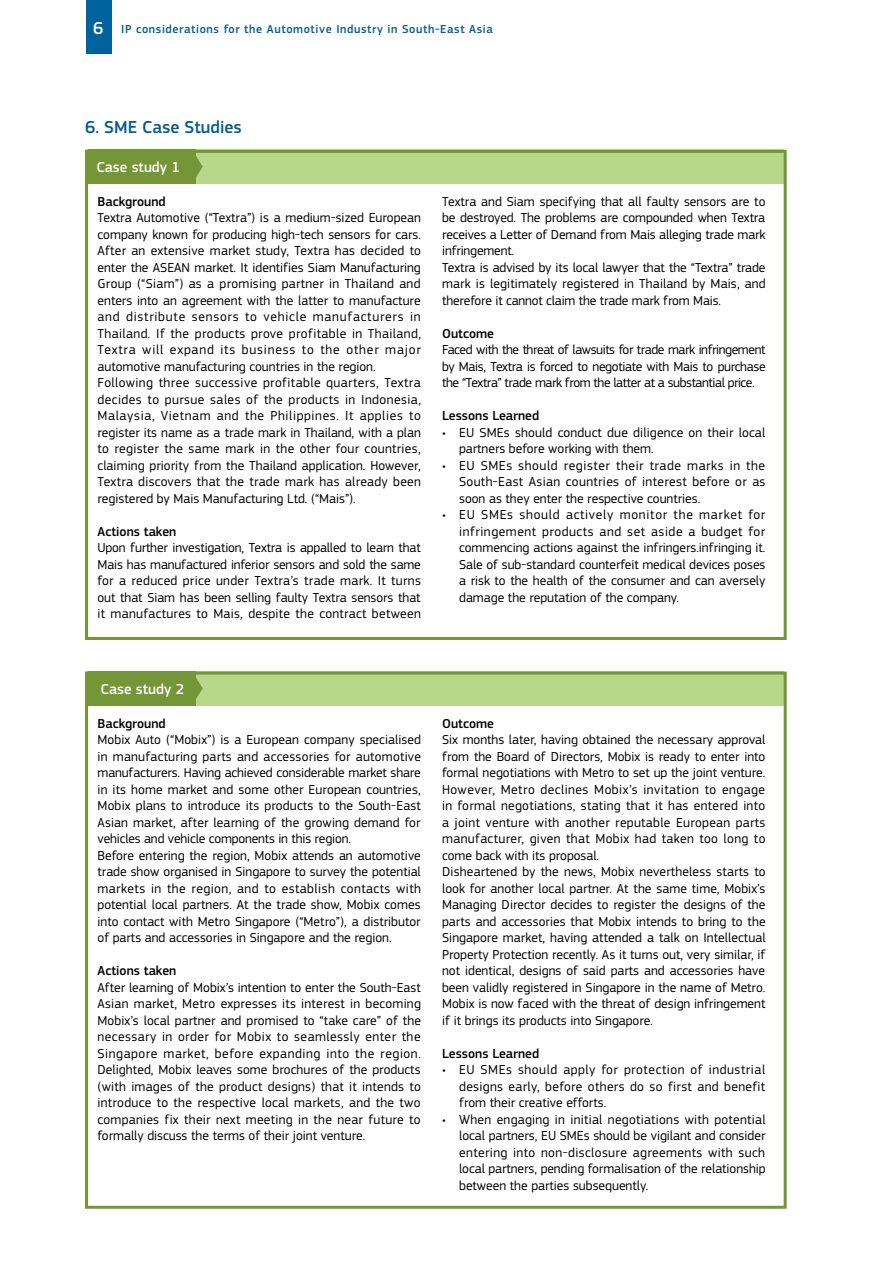
<style>
.page{position:relative;width:893px;height:1263px;background:#fff}
.page>*{position:absolute;margin:0;border:0;box-sizing:border-box;transform-origin:0 0}
.t1{font:500 18px "EC Square Sans Pro";color:#065c90}
.t2{font:500 15px "EC Square Sans Pro";color:#fff}
.t3{font:13.5px/16.5px "EC Square Sans Pro";color:#000;text-align:justify}
.t4{font:500 13.5px "EC Square Sans Pro";color:#000}
.t5{font:500 12px "EC Square Sans Pro";letter-spacing:.05em;color:#065c90}
.s1{font-size:18px;color:#fff}
</style>
<div class="page">
<div style="left:86px;top:0;width:25px;height:53px;background:#00629c"></div>
<div style="left:86px;top:150px;width:698px;height:34px;background:#b7d888"></div>
<div style="left:88px;top:150px;width:108px;height:34px;background:#749637"></div>
<svg style="left:196px;top:156px;width:7px;height:21px"></svg>
<div style="left:85px;top:150px;width:702px;height:490px;border:3px solid #749637"></div>
<div style="left:86px;top:672px;width:698px;height:34px;background:#b7d888"></div>
<div style="left:88px;top:672px;width:108px;height:34px;background:#749637"></div>
<svg style="left:196px;top:678px;width:7px;height:21px"></svg>
<div style="left:85px;top:672px;width:702px;height:537px;border:3px solid #749637"></div>
<p class="t5" style="left:93px;top:22px;width:401px"><span class="s1">6</span> IP considerations for the Automotive Industry in South-East Asia</p>
<h1 class="t1" style="left:85px;top:117px;width:158px">6. SME Case Studies</h1>
<p class="t2" style="left:96px;top:158px;width:85px">Case study 1</p>
<p class="t4" style="left:98px;top:194px;width:70px">Background</p>
<p class="t3" style="left:98px;top:210px;width:325px;text-align:left">Textra Automotive (“Textra”) is a medium-sized European company known for producing high-tech sensors for cars.<br>After an extensive market study, Textra has decided to enter the ASEAN market. It identifies Siam Manufacturing Group (“Siam”) as a promising partner in Thailand and enters into an agreement with the latter to manufacture and distribute sensors to vehicle manufacturers in Thailand. If the products prove profitable in Thailand, Textra will expand its business to the other major automotive manufacturing countries in the region.<br>Following three successive profitable quarters, Textra decides to pursue sales of the products in Indonesia, Malaysia, Vietnam and the Philippines. It applies to register its name as a trade mark in Thailand, with a plan to register the same mark in the other four countries, claiming priority from the Thailand application. However, Textra discovers that the trade mark has already been registered by Mais Manufacturing Ltd. (“Mais”).</p>
<p class="t4" style="left:98px;top:524px;width:80px">Actions taken</p>
<p class="t3" style="left:98px;top:540px;width:325px">Upon further investigation, Textra is appalled to learn that Mais has manufactured inferior sensors and sold the same for a reduced price under Textra’s trade mark. It turns out that Siam has been selling faulty Textra sensors that it manufactures to Mais, despite the contract between</p>
<p class="t3" style="left:442px;top:193px;width:325px;text-align:left">Textra and Siam specifying that all faulty sensors are to be destroyed. The problems are compounded when Textra receives a Letter of Demand from Mais alleging trade mark infringement.<br>Textra is advised by its local lawyer that the “Textra” trade mark is legitimately registered in Thailand by Mais, and therefore it cannot claim the trade mark from Mais.</p>
<p class="t4" style="left:442px;top:326px;width:54px">Outcome</p>
<p class="t3" style="left:442px;top:342px;width:325px">Faced with the threat of lawsuits for trade mark infringement by Mais, Textra is forced to negotiate with Mais to purchase the “Textra” trade mark from the latter at a substantial price.</p>
<p class="t4" style="left:442px;top:408px;width:99px">Lessons Learned</p>
<p class="t3" style="left:459px;top:424px;width:308px;text-indent:-17px">• EU SMEs should conduct due diligence on their local partners before working with them.</p>
<p class="t3" style="left:459px;top:457px;width:308px;text-indent:-17px">• EU SMEs should register their trade marks in the South-East Asian countries of interest before or as soon as they enter the respective countries.</p>
<p class="t3" style="left:459px;top:507px;width:308px;text-indent:-17px">• EU SMEs should actively monitor the market for infringement products and set aside a budget for commencing actions against the infringers.infringing it.<br>Sale of sub-standard counterfeit medical devices poses a risk to the health of the consumer and can aversely damage the reputation of the company.</p>
<p class="t2" style="left:101px;top:680px;width:85px">Case study 2</p>
<p class="t4" style="left:98px;top:715px;width:70px">Background</p>
<p class="t3" style="left:98px;top:731px;width:325px;text-align:left">Mobix Auto (“Mobix”) is a European company specialised in manufacturing parts and accessories for automotive manufacturers. Having achieved considerable market share in its home market and some other European countries, Mobix plans to introduce its products to the South-East Asian market, after learning of the growing demand for vehicles and vehicle components in this region.<br>Before entering the region, Mobix attends an automotive trade show organised in Singapore to survey the potential markets in the region, and to establish contacts with potential local partners. At the trade show, Mobix comes into contact with Metro Singapore (“Metro”), a distributor of parts and accessories in Singapore and the region.</p>
<p class="t4" style="left:98px;top:963px;width:80px">Actions taken</p>
<p class="t3" style="left:98px;top:979px;width:325px">After learning of Mobix’s intention to enter the South-East Asian market, Metro expresses its interest in becoming Mobix’s local partner and promised to “take care” of the necessary in order for Mobix to seamlessly enter the Singapore market, before expanding into the region.<br>Delighted, Mobix leaves some brochures of the products (with images of the product designs) that it intends to introduce to the respective local markets, and the two companies fix their next meeting in the near future to formally discuss the terms of their joint venture.</p>
<p class="t4" style="left:442px;top:715px;width:54px">Outcome</p>
<p class="t3" style="left:442px;top:731px;width:325px;text-align:left">Six months later, having obtained the necessary approval from the Board of Directors, Mobix is ready to enter into formal negotiations with Metro to set up the joint venture.<br>However, Metro declines Mobix’s invitation to engage in formal negotiations, stating that it has entered into a joint venture with another reputable European parts manufacturer, given that Mobix had taken too long to come back with its proposal.<br>Disheartened by the news, Mobix nevertheless starts to look for another local partner. At the same time, Mobix’s Managing Director decides to register the designs of the parts and accessories that Mobix intends to bring to the Singapore market, having attended a talk on Intellectual Property Protection recently. As it turns out, very similar, if not identical, designs of said parts and accessories have been validly registered in Singapore in the name of Metro.<br>Mobix is now faced with the threat of design infringement if it brings its products into Singapore.</p>
<p class="t4" style="left:442px;top:1045px;width:99px">Lessons Learned</p>
<p class="t3" style="left:459px;top:1061px;width:308px;text-indent:-17px">• EU SMEs should apply for protection of industrial designs early, before others do so first and benefit from their creative efforts.</p>
<p class="t3" style="left:459px;top:1111px;width:308px;text-indent:-17px">• When engaging in initial negotiations with potential local partners, EU SMEs should be vigilant and consider entering into non-disclosure agreements with such local partners, pending formalisation of the relationship between the parties subsequently.</p>
</div>
